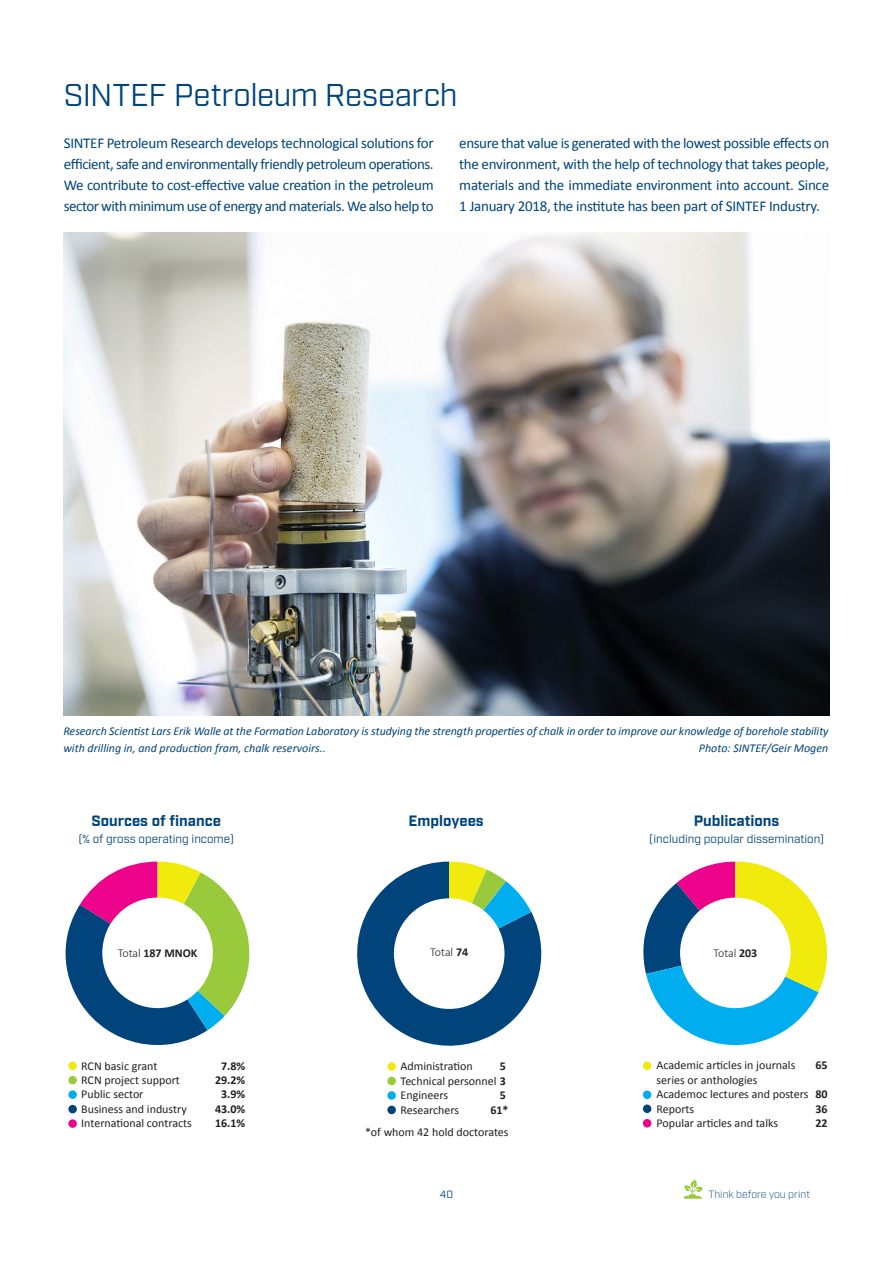
<style>
.page{position:relative;width:893px;height:1263px;background:#fff}
.page>*{position:absolute;margin:0;border:0;box-sizing:border-box;transform-origin:0 0}
.t1{font:31.5px "Industry";letter-spacing:-.01em;color:#00447b}
.t2{font:15px/21px "Calibri";letter-spacing:-.03em;color:#00447b;text-align:justify}
.t3{font:700 15px "Industry";color:#00447b}
.t4{font:12px/14.4px "Calibri";color:#231f20}
.t5{font:italic 12px/16.5px "Calibri";letter-spacing:-.005em;color:#00447b}
.t6{font:700 12px/14.4px "Calibri";color:#231f20;text-align:center}
.t7{font:300 12px "Calibri";letter-spacing:-.005em;color:#231f20}
.t8{font:11.7px "Industry";color:#00447b}
.t9{font:300 10.5px "Industry";color:#00447b}
.t10{font:10.5px "Industry";color:#00447b}
.s1{font-weight:300}
.s2{font-weight:700}
</style>
<div class="page">
<svg style="left:684px;top:1180px;width:19px;height:19px"></svg>
<svg style="left:65px;top:861px;width:185px;height:184px"></svg>
<div style="left:102px;top:897px;width:111px;height:111px;background:#fff;border-radius:50%"></div>
<div style="left:68px;top:1090px;width:9px;height:9px;background:#00aeef;border-radius:50%"></div>
<div style="left:68px;top:1105px;width:9px;height:8px;background:#00447b;border-radius:50%"></div>
<div style="left:68px;top:1076px;width:9px;height:8px;background:#99ca3b;border-radius:50%"></div>
<div style="left:68px;top:1119px;width:9px;height:9px;background:#ed028c;border-radius:50%"></div>
<div style="left:68px;top:1061px;width:9px;height:9px;background:#f0ea0d;border-radius:50%"></div>
<svg style="left:357px;top:861px;width:185px;height:185px"></svg>
<div style="left:394px;top:898px;width:110px;height:111px;background:#fff;border-radius:50%"></div>
<div style="left:387px;top:1091px;width:9px;height:9px;background:#00aeef;border-radius:50%"></div>
<div style="left:387px;top:1106px;width:9px;height:8px;background:#00447b;border-radius:50%"></div>
<div style="left:387px;top:1077px;width:9px;height:8px;background:#99ca3b;border-radius:50%"></div>
<div style="left:387px;top:1062px;width:9px;height:9px;background:#f0ea0d;border-radius:50%"></div>
<svg style="left:643px;top:861px;width:184px;height:185px"></svg>
<div style="left:680px;top:897px;width:111px;height:111px;background:#fff;border-radius:50%"></div>
<div style="left:643px;top:1104px;width:8px;height:9px;background:#00447b;border-radius:50%"></div>
<div style="left:643px;top:1090px;width:8px;height:9px;background:#00aeef;border-radius:50%"></div>
<div style="left:643px;top:1061px;width:8px;height:9px;background:#f0ea0d;border-radius:50%"></div>
<div style="left:643px;top:1119px;width:8px;height:8px;background:#ed028c;border-radius:50%"></div>
<img style="left:64px;top:232px;width:765px;height:483px">
<h1 class="t1" style="left:64px;top:77px;width:395px">SINTEF Petroleum Research</h1>
<p class="t2" style="left:64px;top:133px;width:371px">SINTEF Petroleum Research develops technological solutions for efficient, safe and environmentally friendly petroleum operations.<br>We contribute to cost-effective value creation in the petroleum sector with minimum use of energy and materials. We also help to</p>
<p class="t2" style="left:459px;top:133px;width:371px">ensure that value is generated with the lowest possible effects on the environment, with the help of technology that takes people, materials and the immediate environment into account. Since 1 January 2018, the institute has been part of SINTEF Industry.</p>
<p class="t5" style="left:63px;top:722px;width:767px">Research Scientist Lars Erik Walle at the Formation Laboratory is studying the strength properties of chalk in order to improve our knowledge of borehole stability with drilling in, and production fram, chalk reservoirs..</p>
<p class="t5" style="left:699px;top:739px;width:131px">Photo: SINTEF/Geir Mogen</p>
<p class="t3" style="left:91px;top:811px;width:131px">Sources of finance</p>
<p class="t8" style="left:78px;top:832px;width:157px">(% of gross operating income)</p>
<p class="t6" style="left:118px;top:945px;width:81px"><span class="s1">Total</span> 187 MNOK</p>
<p class="t4" style="left:81px;top:1058px;width:112px">RCN basic grant<br>RCN project support<br>Public sector<br>Business and industry<br>International contracts</p>
<p class="t6" style="left:215px;top:1058px;width:32px">7.8%<br>29.2%<br>3.9%<br>43.0%<br>16.1%</p>
<p class="t3" style="left:408px;top:811px;width:77px">Employees</p>
<p class="t3" style="left:694px;top:811px;width:87px">Publications</p>
<p class="t8" style="left:649px;top:832px;width:177px">(including popular dissemination)</p>
<p class="t7" style="left:430px;top:944px;width:39px">Total <span class="s2">74</span></p>
<p class="t7" style="left:713px;top:945px;width:46px">Total <span class="s2">203</span></p>
<p class="t4" style="left:401px;top:1059px;width:74px">Administration</p>
<p class="t4" style="left:401px;top:1088px;width:60px">Engineers<br>Researchers</p>
<p class="t4" style="left:401px;top:1059px;width:110px;text-align:right"><span class="s2">5<br></span>Technical personnel <span class="s2">3<br>5<br>61*</span></p>
<p class="t4" style="left:365px;top:1124px;width:145px">*of whom 42 hold doctorates</p>
<p class="t4" style="left:656px;top:1058px;width:153px">Academic articles in journals series or anthologies<br>Academoc lectures and posters<br>Reports<br>Popular articles and talks</p>
<p class="t6" style="left:815px;top:1058px;width:14px">65</p>
<p class="t6" style="left:815px;top:1087px;width:14px;text-align:justify">80<br>36<br>22</p>
<p class="t10" style="left:440px;top:1188px;width:15px">40</p>
<p class="t9" style="left:708px;top:1188px;width:103px">Think before you print</p>
</div>
